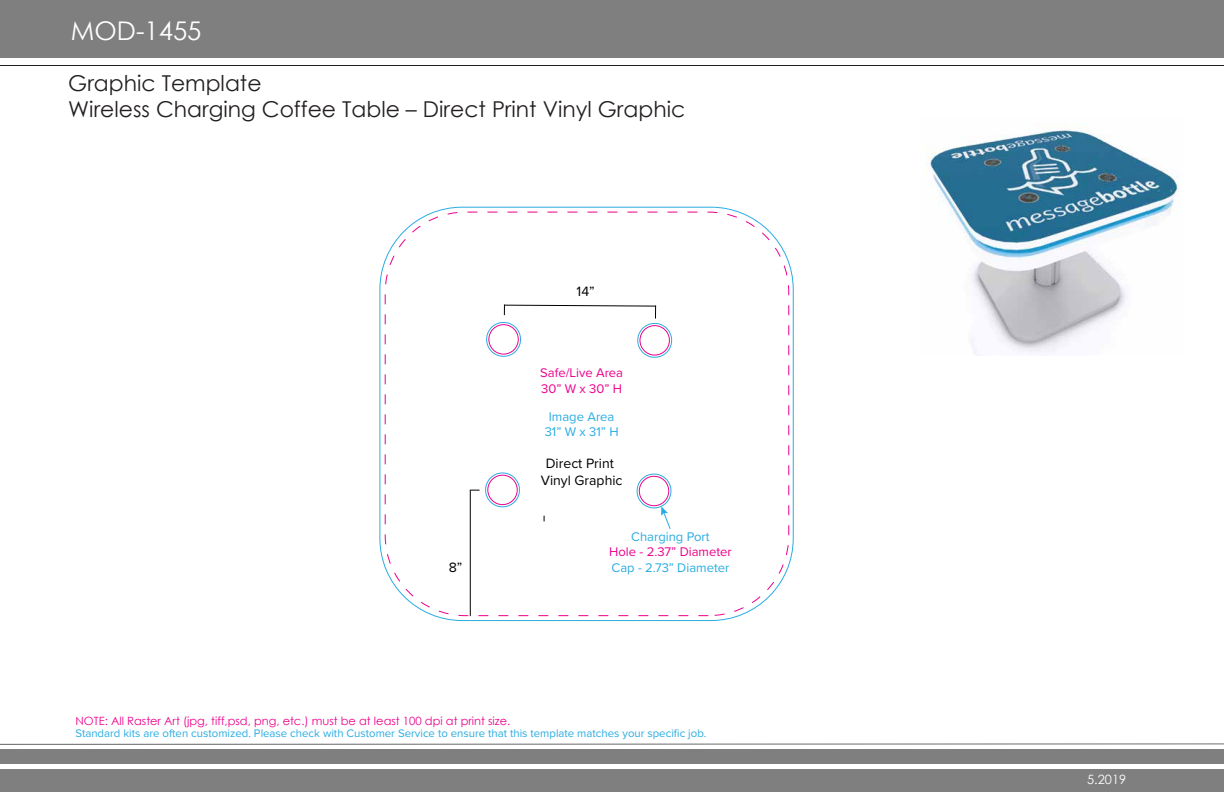
<style>
.page{position:relative;width:1224px;height:792px;background:#fff}
.page>*{position:absolute;margin:0;border:0;box-sizing:border-box;transform-origin:0 0}
.t1{font:25.7px "Century Gothic";color:#fff}
.t2{font:21.9px/26.2px "Century Gothic";color:#231f20}
.t3{font:14px/16.8px "Proxima Nova";color:#000;text-align:center}
.t4{font:13px/15.6px "Proxima Nova";color:#2aace2;text-align:center}
.t5{font:13px/15.6px "Proxima Nova";color:#ec008c}
.t6{font:12.8px "Century Gothic";color:#fff}
.t7{font:11.4px "Proxima Nova";color:#2aace2}
.t8{font:11.4px "Century Gothic";color:#ec008c}
</style>
<div class="page">
<img style="left:926px;top:125px;width:253px;height:230px">
<div style="left:0;top:749px;width:1224px;height:43px;background:#7f7f80"></div>
<div style="left:0;top:764px;width:1224px;height:5px;background:#fff"></div>
<svg style="left:0;top:744px;width:1224px;height:1px"></svg>
<div style="left:0;top:0;width:1224px;height:57px;background:#7f7f80"></div>
<hr style="left:0;top:65px;width:1224px;height:1px;background:#231f20">
<hr style="left:470px;top:491px;width:1px;height:125px;background:#000">
<svg style="left:486px;top:304px;width:187px;height:54px"></svg>
<svg style="left:470px;top:472px;width:50px;height:37px"></svg>
<svg style="left:636px;top:473px;width:36px;height:56px"></svg>
<h1 class="t1" style="left:71px;top:13px;width:132px">MOD-1455</h1>
<h2 class="t2" style="left:68px;top:69px;width:618px">Graphic Template<br>Wireless Charging Coffee Table – Direct Print Vinyl Graphic</h2>
<p class="t3" style="left:577px;top:283px;width:20px">14”</p>
<p class="t5" style="left:540px;top:365px;width:84px">Safe/Live Area<br>30” W x 30” H</p>
<p class="t4" style="left:545px;top:408px;width:75px">Image Area<br>31” W x 31” H</p>
<p class="t3" style="left:449px;top:559px;width:15px">8”</p>
<p class="t3" style="left:541px;top:455px;width:83px">Direct Print<br>Vinyl Graphic</p>
<p class="t4" style="left:631px;top:528px;width:80px">Charging Port</p>
<p class="t5" style="left:609px;top:544px;width:124px">Hole - 2.37” Diameter</p>
<p class="t4" style="left:612px;top:559px;width:119px">Cap - 2.73” Diameter</p>
<p class="t8" style="left:76px;top:713px;width:436px">NOTE: All Raster Art (jpg, tiff,psd, png, etc.) must be at least 100 dpi at print size.</p>
<p class="t7" style="left:76px;top:725px;width:632px">Standard kits are often customized. Please check with Customer Service to ensure that this template matches your specific job.</p>
<p class="t6" style="left:1087px;top:771px;width:41px">5.2019</p>
</div>
